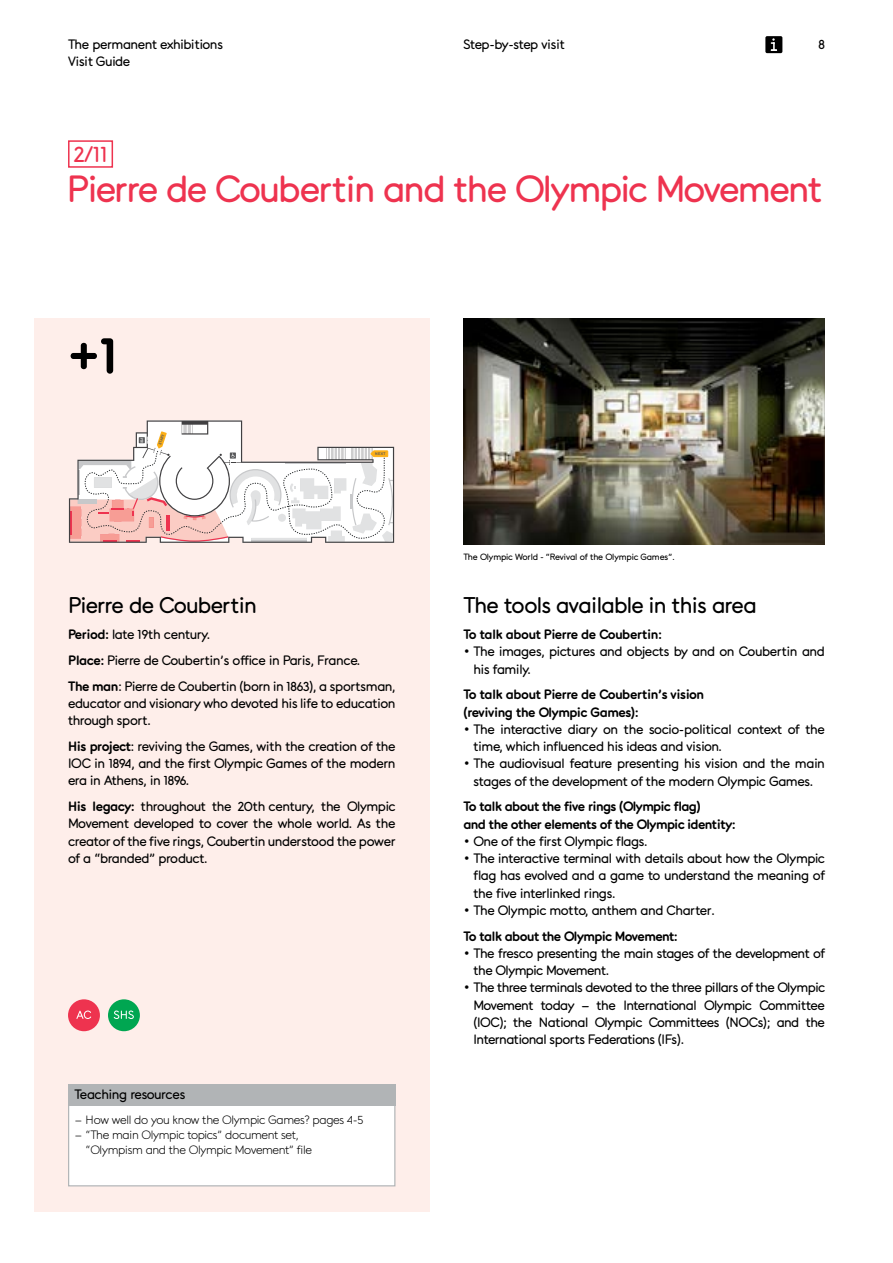
<style>
.page{position:relative;width:893px;height:1263px;background:#fff}
.page>*{position:absolute;margin:0;border:0;box-sizing:border-box;transform-origin:0 0}
.t1{font:700 52.5px "TOM";color:#000}
.t2{font:37.5px "TOM";letter-spacing:-.04em;color:#ee334f}
.t3{font:22.5px "TOM";letter-spacing:-.025em;color:#000}
.t4{font:22.5px "TOM";color:#ee334f}
.t5{font:13.5px/17.2px "TOM";letter-spacing:-.025em;color:#000}
.t6{font:700 13.5px/17.2px "TOM";letter-spacing:-.03em;color:#000}
.t7{font:300 12px/15px "TOM";letter-spacing:-.03em;color:#000}
.t8{font:9px "TOM";letter-spacing:-.02em;color:#000}
.t9{font:700 3.9px "TOM";color:#58595b}
.s1{font-weight:700}
</style>
<div class="page">
<div style="left:765px;top:36px;width:17px;height:17px;background:#000;border-radius:2px"></div>
<svg style="left:771px;top:38px;width:6px;height:13px"></svg>
<div style="left:34px;top:319px;width:395px;height:893px;background:#feeeea"></div>
<img style="left:463px;top:319px;width:362px;height:225px">
<div style="left:68px;top:140px;width:45px;height:28px;border:2px solid #ee334f"></div>
<div style="left:68px;top:999px;width:32px;height:32px;background:#ee334f;border-radius:50%"></div>
<svg style="left:76px;top:1010px;width:15px;height:9px"></svg>
<div style="left:69px;top:1085px;width:326px;height:101px;background:#fff"></div>
<div style="left:68px;top:1084px;width:327px;height:102px;border:1px solid #b1b4b6"></div>
<div style="left:68px;top:1084px;width:327px;height:22px;background:#b1b4b6"></div>
<div style="left:108px;top:999px;width:32px;height:32px;background:#00a651;border-radius:50%"></div>
<svg style="left:114px;top:1010px;width:20px;height:9px"></svg>
<svg style="left:69px;top:420px;width:325px;height:123px"></svg>
<p class="t5" style="left:68px;top:35px;width:156px">The permanent exhibitions</p>
<p class="t5" style="left:463px;top:35px;width:103px">Step-by-step visit</p>
<p class="t5" style="left:818px;top:35px;width:8px">8</p>
<p class="t5" style="left:68px;top:52px;width:64px">Visit Guide</p>
<h3 class="t4" style="left:74px;top:139px;width:35px">2/11</h3>
<h2 class="t2" style="left:67px;top:164px;width:756px">Pierre de Coubertin and the Olympic Movement</h2>
<h1 class="t1" style="left:68px;top:319px;width:51px">+1</h1>
<p class="t9" style="left:157px;top:444px;width:13px;rotate:-72deg">START</p>
<p class="t9" style="left:375px;top:451px;width:12px">NEXT</p>
<h3 class="t3" style="left:68px;top:590px;width:191px">Pierre de Coubertin</h3>
<p class="t5" style="left:68px;top:621px;width:329px;line-height:25.8px"><span class="s1">Period:</span> late 19th century.<br><span class="s1">Place:</span> Pierre de Coubertin’s office in Paris, France.<br><span class="s1">The man</span>: Pierre de Coubertin (born in 1863), a sportsman,</p>
<p class="t5" style="left:68px;top:694px;width:329px">educator and visionary who devoted his life to education through sport.</p>
<p class="t5" style="left:68px;top:737px;width:329px;text-align:justify"><span class="s1">His project</span>: reviving the Games, with the creation of the IOC in 1894, and the first Olympic Games of the modern era in Athens, in 1896.</p>
<p class="t5" style="left:68px;top:797px;width:329px;text-align:justify"><span class="s1">His legacy:</span> throughout the 20th century, the Olympic Movement developed to cover the whole world. As the creator of the five rings, Coubertin understood the power of a “branded” product.</p>
<p class="t5" style="left:74px;top:1085px;width:112px">Teaching resources</p>
<p class="t7" style="left:76px;top:1112px;width:289px">– How well do you know the Olympic Games? pages 4-5</p>
<p class="t7" style="left:86px;top:1127px;width:228px;text-indent:-10px">– “The main Olympic topics” document set, “Olympism and the Olympic Movement” file</p>
<p class="t8" style="left:463px;top:551px;width:213px">The Olympic World - “Revival of the Olympic Games”.</p>
<h3 class="t3" style="left:463px;top:590px;width:295px">The tools available in this area</h3>
<p class="t6" style="left:463px;top:625px;width:200px">To talk about Pierre de Coubertin:</p>
<p class="t5" style="left:473px;top:642px;width:353px;text-indent:-10px">• The images, pictures and objects by and on Coubertin and his family.</p>
<p class="t6" style="left:463px;top:685px;width:242px">To talk about Pierre de Coubertin’s vision (reviving the Olympic Games):</p>
<p class="t5" style="left:473px;top:720px;width:353px;text-indent:-10px">• The interactive diary on the socio-political context of the time, which influenced his ideas and vision.</p>
<p class="t5" style="left:463px;top:754px;width:363px;text-align:center">• The audiovisual feature presenting his vision and the main stages of the development of the modern Olympic Games.</p>
<p class="t6" style="left:463px;top:797px;width:274px">To talk about the five rings (Olympic flag)<br>and the other elements of the Olympic identity:</p>
<p class="t5" style="left:463px;top:832px;width:186px">• One of the first Olympic flags.</p>
<p class="t5" style="left:473px;top:849px;width:353px;text-align:justify;text-indent:-10px">• The interactive terminal with details about how the Olympic flag has evolved and a game to understand the meaning of the five interlinked rings.</p>
<p class="t5" style="left:463px;top:901px;width:253px">• The Olympic motto, anthem and Charter.</p>
<p class="t6" style="left:463px;top:927px;width:216px">To talk about the Olympic Movement:</p>
<p class="t5" style="left:473px;top:944px;width:353px;text-indent:-10px">• The fresco presenting the main stages of the development of the Olympic Movement.</p>
<p class="t5" style="left:473px;top:978px;width:353px;text-align:justify;text-indent:-10px">• The three terminals devoted to the three pillars of the Olympic Movement today – the International Olympic Committee (IOC); the National Olympic Committees (NOCs); and the International sports Federations (IFs).</p>
</div>
